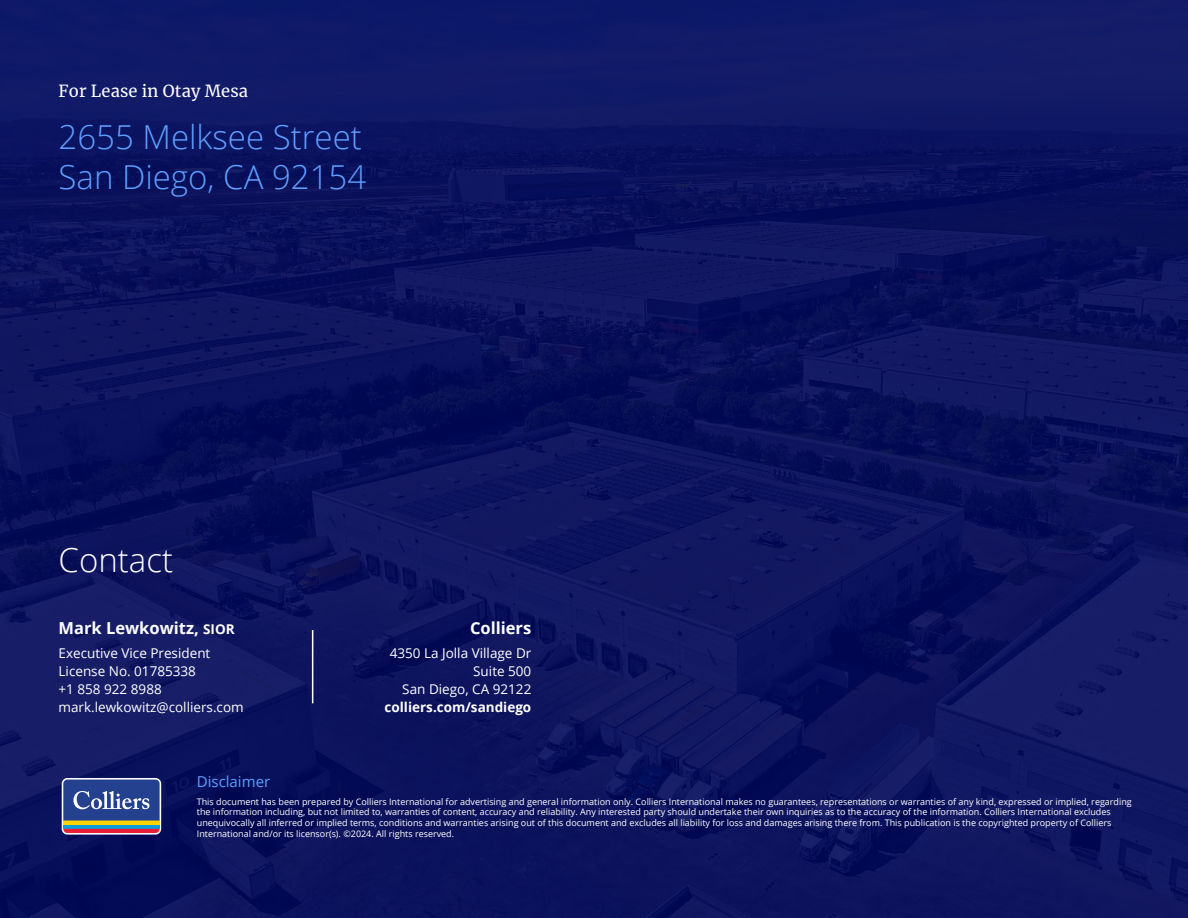
<style>
.page{position:relative;width:1188px;height:918px;background:#0d145e}
.page>*{position:absolute;margin:0;border:0;box-sizing:border-box;transform-origin:0 0}
.t1{font:300 33px/40.5px "Open Sans";color:#5f9eff}
.t2{font:300 33px "Open Sans";color:#fff}
.t3{font:700 16.5px "Open Sans";color:#fff}
.t4{font:16.5px "Merriweather";letter-spacing:.01em;color:#fff}
.t5{font:15px "Open Sans";color:#5f9eff}
.t6{font:13.5px/18px "Open Sans";color:#fff;text-align:right}
.t7{font:700 13.5px "Open Sans";color:#fff}
.t8{font:9px/10.8px "Open Sans";color:#fff}
.s1{font-size:13.5px}
</style>
<div class="page">
<hr style="left:312px;top:630px;width:1px;height:73px;background:#fff">
<svg style="left:62px;top:778px;width:99px;height:57px"></svg>
<svg style="left:63px;top:825px;width:97px;height:4px"></svg>
<hr style="left:63px;top:821px;width:97px;height:4px;background:#fed402">
<svg style="left:63px;top:829px;width:97px;height:4px"></svg>
<svg style="left:63px;top:780px;width:97px;height:41px;background:#3f589a"></svg>
<h2 class="t4" style="left:59px;top:80px;width:191px">For Lease in Otay Mesa</h2>
<h1 class="t1" style="left:59px;top:116px;width:309px">2655 Melksee Street<br>San Diego, CA 92154</h1>
<h1 class="t2" style="left:59px;top:537px;width:116px">Contact</h1>
<h2 class="t3" style="left:59px;top:616px;width:178px">Mark Lewkowitz, <span class="s1">SIOR</span></h2>
<h3 class="t6" style="left:59px;top:644px;width:187px;text-align:left">Executive Vice President<br>License No. 01785338<br>+1 858 922 8988 mark.lewkowitz@colliers.com</h3>
<h2 class="t3" style="left:470px;top:616px;width:63px">Colliers</h2>
<h3 class="t6" style="left:390px;top:644px;width:143px">4350 La Jolla Village Dr<br>Suite 500<br>San Diego, CA 92122</h3>
<h3 class="t7" style="left:385px;top:698px;width:148px">colliers.com/sandiego</h3>
<h3 class="t5" style="left:197px;top:771px;width:75px">Disclaimer</h3>
<p class="t8" style="left:197px;top:796px;width:937px">This document has been prepared by Colliers International for advertising and general information only. Colliers International makes no guarantees, representations or warranties of any kind, expressed or implied, regarding the information including, but not limited to, warranties of content, accuracy and reliability. Any interested party should undertake their own inquiries as to the accuracy of the information. Colliers International excludes unequivocally all inferred or implied terms, conditions and warranties arising out of this document and excludes all liability for loss and damages arising there from. This publication is the copyrighted property of Colliers International and/or its licensor(s). ©2024. All rights reserved.</p>
</div>
